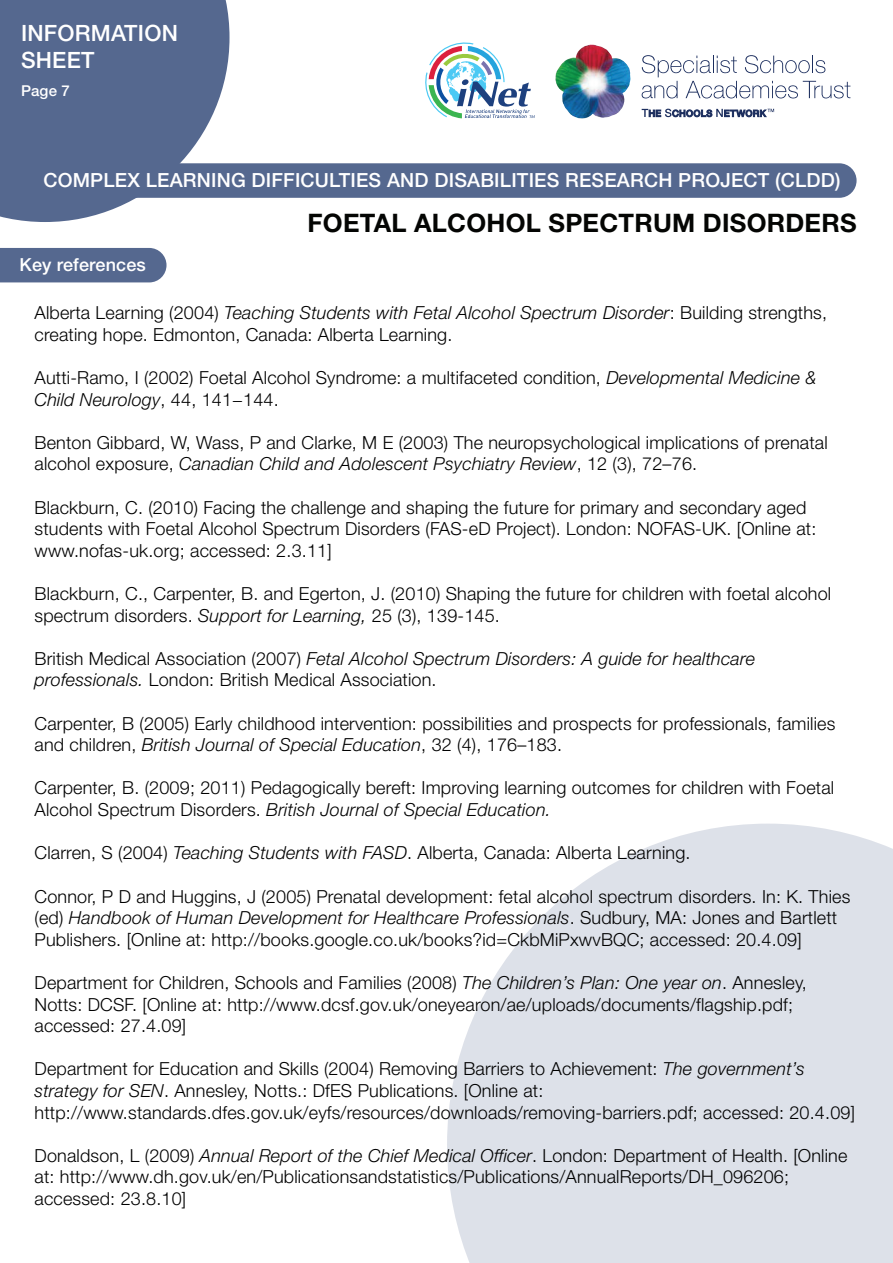
<style>
.page{position:relative;width:893px;height:1263px;background:#fff}
.page>*{position:absolute;margin:0;border:0;box-sizing:border-box;transform-origin:0 0}
.t1{font:700 25.5px "Helvetica Neue";letter-spacing:.01em;color:#040503}
.t2{font:500 22.5px/27px "Helvetica Neue";letter-spacing:.01em;color:#fff}
.t3{font:500 19.5px "Helvetica Neue";letter-spacing:.01em;color:#fff}
.t4{font:300 18px/21.6px "Helvetica Neue";letter-spacing:.01em;color:#000}
.t5{font:500 18px "Helvetica Neue";letter-spacing:.01em;color:#fff}
.t6{font:500 15px "Helvetica Neue";color:#fff}
.s1{font-style:italic}
</style>
<div class="page">
<svg style="left:447px;top:824px;width:446px;height:439px;fill:#dde1e9"></svg>
<div style="left:0;top:248px;width:166px;height:34px;background:#55688f"></div>
<svg style="left:0;top:0;width:230px;height:222px;fill:#55688f"></svg>
<div style="left:0;top:163px;width:856px;height:35px;background:#55688f"></div>
<svg style="left:642px;top:109px;width:132px;height:8px"></svg>
<img style="left:555px;top:44px;width:75px;height:75px">
<svg style="left:642px;top:55px;width:208px;height:43px"></svg>
<svg style="left:425px;top:43px;width:110px;height:75px"></svg>
<p class="t2" style="left:21px;top:19px;width:158px">INFORMATION<br>SHEET</p>
<p class="t6" style="left:21px;top:82px;width:50px">Page 7</p>
<p class="t3" style="left:44px;top:169px;width:798px">COMPLEX LEARNING DIFFICULTIES AND DISABILITIES RESEARCH PROJECT (CLDD)</p>
<p class="t1" style="left:308px;top:207px;width:550px">FOETAL ALCOHOL SPECTRUM DISORDERS</p>
<p class="t5" style="left:20px;top:254px;width:128px">Key references</p>
<p class="t4" style="left:34px;top:302px;width:794px">Alberta Learning (2004) <span class="s1">Teaching Students with Fetal Alcohol Spectrum Disorder</span>: Building strengths, creating hope. Edmonton, Canada: Alberta Learning.</p>
<p class="t4" style="left:34px;top:366px;width:783px">Autti-Ramo, I (2002) Foetal Alcohol Syndrome: a multifaceted condition, <span class="s1">Developmental Medicine &amp;<br>Child Neurology</span>, 44, 141−144.</p>
<p class="t4" style="left:34px;top:431px;width:795px">Benton Gibbard, W, Wass, P and Clarke, M E (2003) The neuropsychological implications of prenatal alcohol exposure, <span class="s1">Canadian Child and Adolescent Psychiatry Review</span>, 12 (3), 72–76.</p>
<p class="t4" style="left:34px;top:496px;width:783px">Blackburn, C. (2010) Facing the challenge and shaping the future for primary and secondary aged students with Foetal Alcohol Spectrum Disorders (FAS-eD Project). London: NOFAS-UK. [Online at: www.nofas-uk.org; accessed: 2.3.11]</p>
<p class="t4" style="left:34px;top:582px;width:798px">Blackburn, C., Carpenter, B. and Egerton, J. (2010) Shaping the future for children with foetal alcohol spectrum disorders. <span class="s1">Support for Learning,</span> 25 (3), 139-145.</p>
<p class="t4" style="left:34px;top:647px;width:722px">British Medical Association (2007) <span class="s1">Fetal Alcohol Spectrum Disorders: A guide for healthcare professionals.</span> London: British Medical Association.</p>
<p class="t4" style="left:34px;top:712px;width:802px">Carpenter, B (2005) Early childhood intervention: possibilities and prospects for professionals, families and children, <span class="s1">British Journal of Special Education</span>, 32 (4), 176–183.</p>
<p class="t4" style="left:34px;top:777px;width:801px">Carpenter, B. (2009; 2011) Pedagogically bereft: Improving learning outcomes for children with Foetal<br>Alcohol Spectrum Disorders. <span class="s1">British Journal of Special Education.</span></p>
<p class="t4" style="left:34px;top:842px;width:658px">Clarren, S (2004) <span class="s1">Teaching Students with FASD</span>. Alberta, Canada: Alberta Learning.</p>
<p class="t4" style="left:34px;top:885px;width:817px">Connor, P D and Huggins, J (2005) Prenatal development: fetal alcohol spectrum disorders. In: K. Thies (ed) <span class="s1">Handbook of Human Development for Healthcare Professionals</span>. Sudbury, MA: Jones and Bartlett<br>Publishers. [Online at: http://books.google.co.uk/books?id=CkbMiPxwvBQC; accessed: 20.4.09]</p>
<p class="t4" style="left:34px;top:971px;width:774px">Department for Children, Schools and Families (2008) <span class="s1">The Children’s Plan: One year on</span>. Annesley,<br>Notts: DCSF. [Online at: http://www.dcsf.gov.uk/oneyearon/ae/uploads/documents/flagship.pdf; accessed: 27.4.09]</p>
<p class="t4" style="left:34px;top:1058px;width:822px">Department for Education and Skills (2004) Removing Barriers to Achievement: <span class="s1">The government’s strategy for SEN</span>. Annesley, Notts.: DfES Publications. [Online at: http://www.standards.dfes.gov.uk/eyfs/resources/downloads/removing-barriers.pdf; accessed: 20.4.09]</p>
<p class="t4" style="left:34px;top:1144px;width:814px">Donaldson, L (2009) <span class="s1">Annual Report of the Chief Medical Officer</span>. London: Department of Health. [Online at: http://www.dh.gov.uk/en/Publicationsandstatistics/Publications/AnnualReports/DH_096206; accessed: 23.8.10]</p>
</div>
